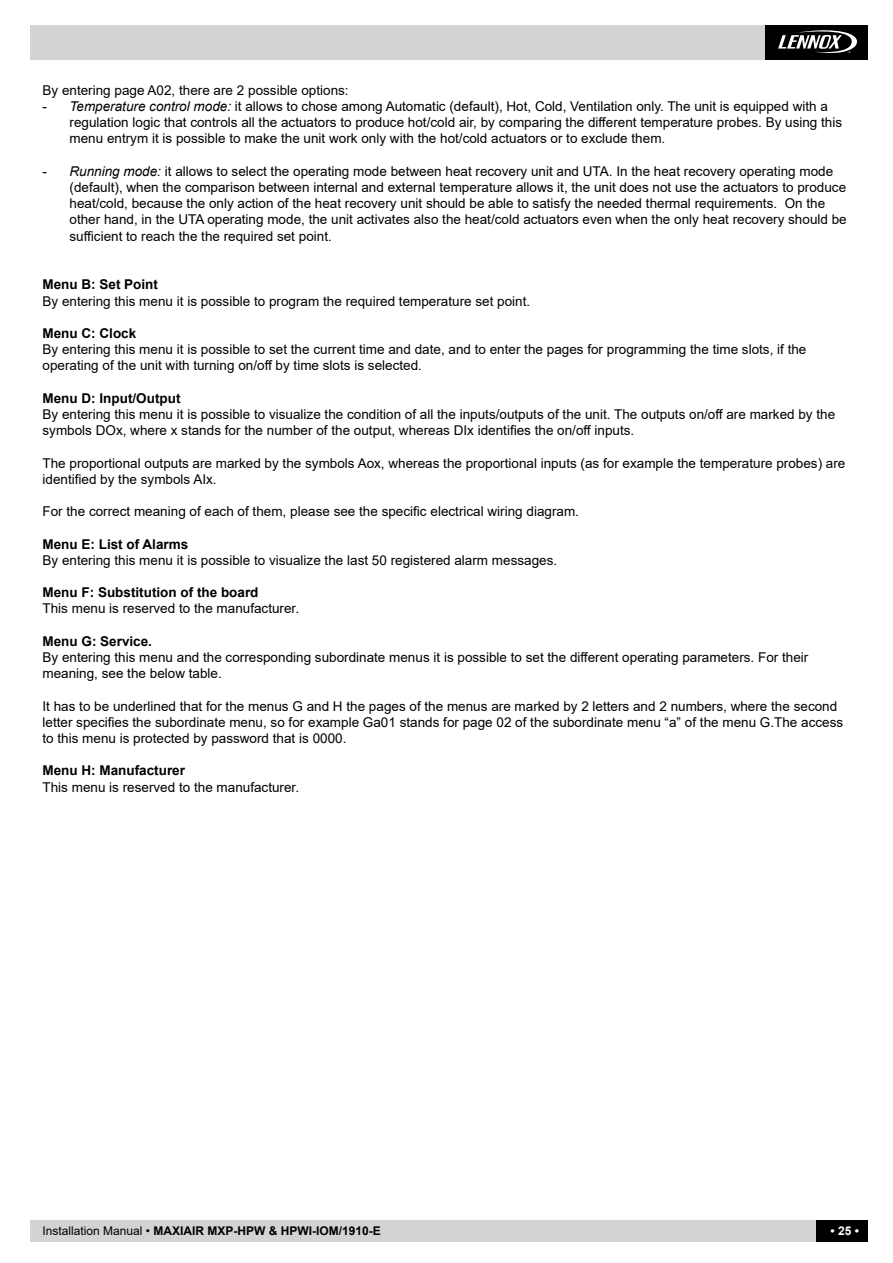
<style>
.page{position:relative;width:893px;height:1263px;background:#fff}
.page>*{position:absolute;margin:0;border:0;box-sizing:border-box;transform-origin:0 0}
.t1{font:13.5px/16.2px "Arial";color:#000}
.t2{font:700 13.5px "Arial";color:#000}
.t3{font:700 12px "Arial";color:#000}
.t4{font:700 12px "Arial";color:#fff}
.s1{font-style:italic}
.s2{font-weight:400}
</style>
<div class="page">
<div style="left:30px;top:26px;width:837px;height:34px;background:#d1d3d4"></div>
<div style="left:765px;top:26px;width:102px;height:34px;background:#000"></div>
<svg style="left:778px;top:30px;width:79px;height:23px"></svg>
<div style="left:30px;top:1220px;width:837px;height:22px;background:#d1d3d4"></div>
<div style="left:816px;top:1220px;width:51px;height:22px;background:#000"></div>
<p class="t1" style="left:43px;top:82px;width:308px">By entering page A02, there are 2 possible options:</p>
<p class="t1" style="left:70px;top:98px;width:774px;text-indent:-27px">- <span class="s1">Temperature control mode:</span> it allows to chose among Automatic (default), Hot, Cold, Ventilation only. The unit is equipped with a regulation logic that controls all the actuators to produce hot/cold air, by comparing the different temperature probes. By using this menu entrym it is possible to make the unit work only with the hot/cold actuators or to exclude them.</p>
<p class="t1" style="left:70px;top:163px;width:779px;text-indent:-27px">- <span class="s1">Running mode:</span> it allows to select the operating mode between heat recovery unit and UTA. In the heat recovery operating mode (default), when the comparison between internal and external temperature allows it, the unit does not use the actuators to produce heat/cold, because the only action of the heat recovery unit should be able to satisfy the needed thermal requirements. On the other hand, in the UTA operating mode, the unit activates also the heat/cold actuators even when the only heat recovery should be sufficient to reach the the required set point.</p>
<p class="t2" style="left:43px;top:275px;width:117px">Menu B: Set Point</p>
<p class="t1" style="left:43px;top:293px;width:489px">By entering this menu it is possible to program the required temperature set point.</p>
<p class="t2" style="left:43px;top:324px;width:95px">Menu C: Clock</p>
<p class="t1" style="left:43px;top:341px;width:765px">By entering this menu it is possible to set the current time and date, and to enter the pages for programming the time slots, if the operating of the unit with turning on/off by time slots is selected.</p>
<p class="t2" style="left:43px;top:388px;width:139px">Menu D: Input/Output</p>
<p class="t1" style="left:43px;top:406px;width:794px">By entering this menu it is possible to visualize the condition of all the inputs/outputs of the unit. The outputs on/off are marked by the symbols DOx, where x stands for the number of the output, whereas DIx identifies the on/off inputs.</p>
<p class="t1" style="left:43px;top:455px;width:804px">The proportional outputs are marked by the symbols Aox, whereas the proportional inputs (as for example the temperature probes) are identified by the symbols AIx.</p>
<p class="t1" style="left:43px;top:503px;width:538px">For the correct meaning of each of them, please see the specific electrical wiring diagram.</p>
<p class="t2" style="left:43px;top:534px;width:147px">Menu E: List of Alarms</p>
<p class="t1" style="left:43px;top:552px;width:516px">By entering this menu it is possible to visualize the last 50 registered alarm messages.</p>
<p class="t2" style="left:43px;top:583px;width:217px">Menu F: Substitution of the board</p>
<p class="t1" style="left:43px;top:600px;width:258px">This menu is reserved to the manufacturer.</p>
<p class="t2" style="left:43px;top:631px;width:111px">Menu G: Service.</p>
<p class="t1" style="left:43px;top:649px;width:767px">By entering this menu and the corresponding subordinate menus it is possible to set the different operating parameters. For their meaning, see the below table.</p>
<p class="t1" style="left:43px;top:698px;width:802px">It has to be underlined that for the menus G and H the pages of the menus are marked by 2 letters and 2 numbers, where the second letter specifies the subordinate menu, so for example Ga01 stands for page 02 of the subordinate menu “a” of the menu G.The access to this menu is protected by password that is 0000.</p>
<p class="t2" style="left:43px;top:761px;width:144px">Menu H: Manufacturer</p>
<p class="t1" style="left:43px;top:779px;width:258px">This menu is reserved to the manufacturer.</p>
<p class="t3" style="left:43px;top:1223px;width:340px"><span class="s2">Installation Manual •</span> MAXIAIR MXP-HPW &amp; HPWI-IOM/1910-E</p>
<p class="t4" style="left:830px;top:1223px;width:30px">• 25 •</p>
</div>
